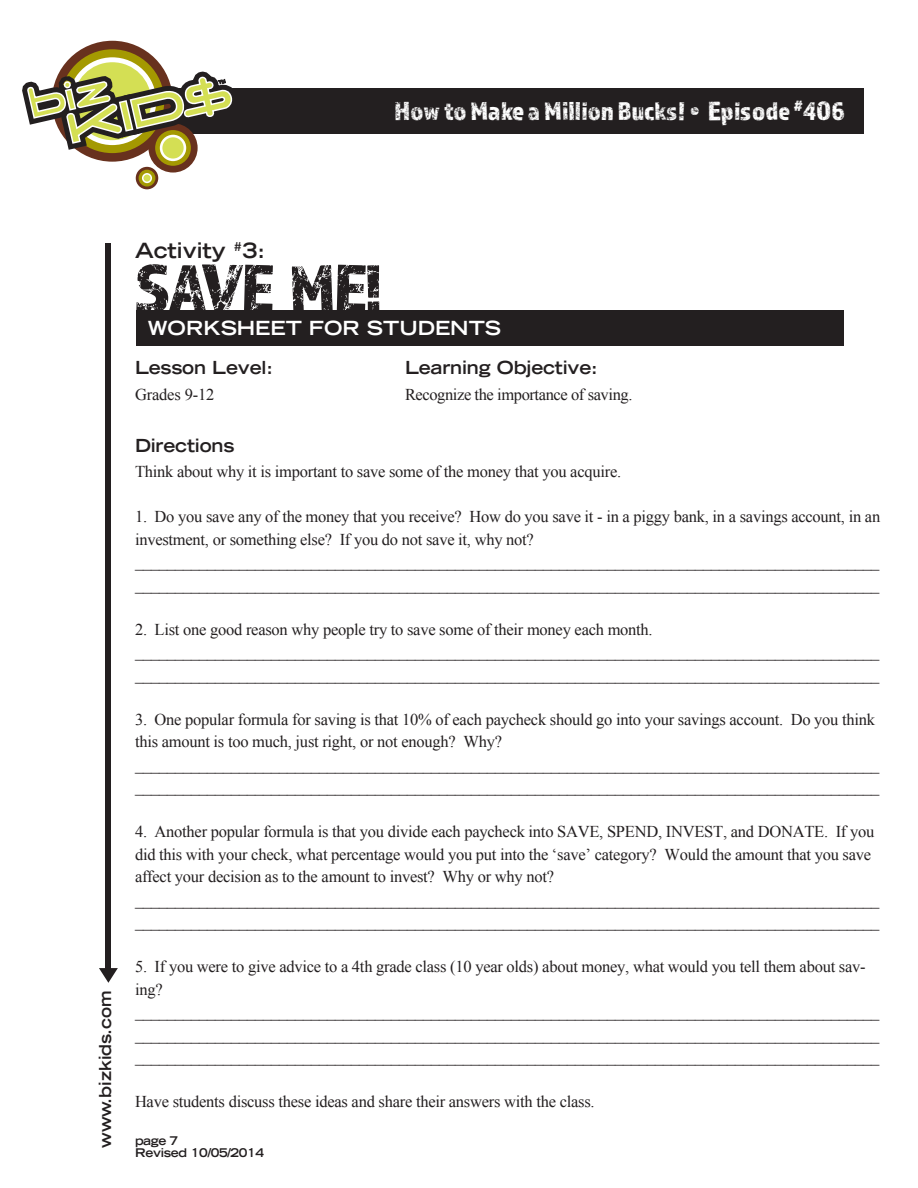
<style>
.page{position:relative;width:918px;height:1188px;background:#fff}
.page>*{position:absolute;margin:0;border:0;box-sizing:border-box;transform-origin:0 0}
.t1{font:70.5px "Almaq Rough";letter-spacing:-.025em;color:#231f20}
.t2{font:27px "Almaq Rough";color:#fff}
.t3{font:700 expanded 21px "Trade Gothic LT Std";color:#231f20}
.t4{font:700 expanded 19.5px "Trade Gothic LT Std";color:#fff}
.SUBHEAD{font:700 expanded 18px "Trade Gothic LT Std";letter-spacing:-.01em;color:#231f20}
.SUBHEAD-2{font:16.5px/22.5px "Times New Roman";letter-spacing:-.015em;color:#231f20}
.t5{font:700 expanded 16.5px "Trade Gothic LT Std";color:#231f20}
.t6{font:700 expanded 12px/12px "Trade Gothic LT Std";letter-spacing:-.025em;color:#231f20}
</style>
<div class="page">
<div style="left:99px;top:88px;width:765px;height:45px;background:#231f20"></div>
<div style="left:106px;top:243px;width:5px;height:730px;background:#231f20"></div>
<svg style="left:99px;top:968px;width:19px;height:15px"></svg>
<svg style="left:22px;top:40px;width:215px;height:150px"></svg>
<div style="left:136px;top:310px;width:708px;height:36px;background:#231f20"></div>
<h2 class="t2" style="left:395px;top:95px;width:452px">How to Make a Million Bucks! • Episode <sup>#</sup>406</h2>
<p class="t5" style="left:95px;top:1148px;width:159px;rotate:-90deg">www.bizkids.com</p>
<p class="t3" style="left:135px;top:237px;width:132px">Activity <sup>#</sup>3:</p>
<p class="t1" style="left:135px;top:246px;width:249px">SAVE ME!</p>
<p class="t4" style="left:148px;top:315px;width:355px">WORKSHEET FOR STUDENTS</p>
<p class="SUBHEAD" style="left:135px;top:356px;width:139px">Lesson Level:</p>
<p class="SUBHEAD" style="left:405px;top:356px;width:194px">Learning Objective:</p>
<p class="SUBHEAD-2" style="left:135px;top:383px;width:81px">Grades 9-12</p>
<p class="SUBHEAD-2" style="left:405px;top:383px;width:229px">Recognize the importance of saving.</p>
<p class="SUBHEAD" style="left:135px;top:433px;width:101px">Directions</p>
<p class="SUBHEAD-2" style="left:135px;top:460px;width:488px">Think about why it is important to save some of the money that you acquire.</p>
<p class="SUBHEAD-2" style="left:135px;top:505px;width:747px">1. Do you save any of the money that you receive? How do you save it - in a piggy bank, in a savings account, in an investment, or something else? If you do not save it, why not?</p>
<p class="SUBHEAD-2" style="left:135px;top:550px;width:746px">_____________________________________________________________________________________________</p>
<p class="SUBHEAD-2" style="left:135px;top:573px;width:746px">_____________________________________________________________________________________________</p>
<p class="SUBHEAD-2" style="left:135px;top:618px;width:519px">2. List one good reason why people try to save some of their money each month.</p>
<p class="SUBHEAD-2" style="left:135px;top:640px;width:746px">_____________________________________________________________________________________________</p>
<p class="SUBHEAD-2" style="left:135px;top:663px;width:746px">_____________________________________________________________________________________________</p>
<p class="SUBHEAD-2" style="left:135px;top:708px;width:742px">3. One popular formula for saving is that 10% of each paycheck should go into your savings account. Do you think this amount is too much, just right, or not enough? Why?</p>
<p class="SUBHEAD-2" style="left:135px;top:753px;width:746px">_____________________________________________________________________________________________</p>
<p class="SUBHEAD-2" style="left:135px;top:775px;width:746px">_____________________________________________________________________________________________</p>
<p class="SUBHEAD-2" style="left:135px;top:820px;width:741px">4. Another popular formula is that you divide each paycheck into SAVE, SPEND, INVEST, and DONATE. If you did this with your check, what percentage would you put into the ‘save’ category? Would the amount that you save affect your decision as to the amount to invest? Why or why not?</p>
<p class="SUBHEAD-2" style="left:135px;top:888px;width:746px">_____________________________________________________________________________________________</p>
<p class="SUBHEAD-2" style="left:135px;top:910px;width:746px">_____________________________________________________________________________________________</p>
<p class="SUBHEAD-2" style="left:135px;top:955px;width:732px">5. If you were to give advice to a 4th grade class (10 year olds) about money, what would you tell them about sav&shy;ing?</p>
<p class="SUBHEAD-2" style="left:135px;top:1000px;width:746px">_____________________________________________________________________________________________</p>
<p class="SUBHEAD-2" style="left:135px;top:1023px;width:746px">_____________________________________________________________________________________________</p>
<p class="SUBHEAD-2" style="left:135px;top:1045px;width:746px">_____________________________________________________________________________________________</p>
<p class="SUBHEAD-2" style="left:135px;top:1090px;width:461px">Have students discuss these ideas and share their answers with the class.</p>
<p class="t6" style="left:135px;top:1135px;width:131px">page 7<br>Revised 10/05/2014</p>
</div>
